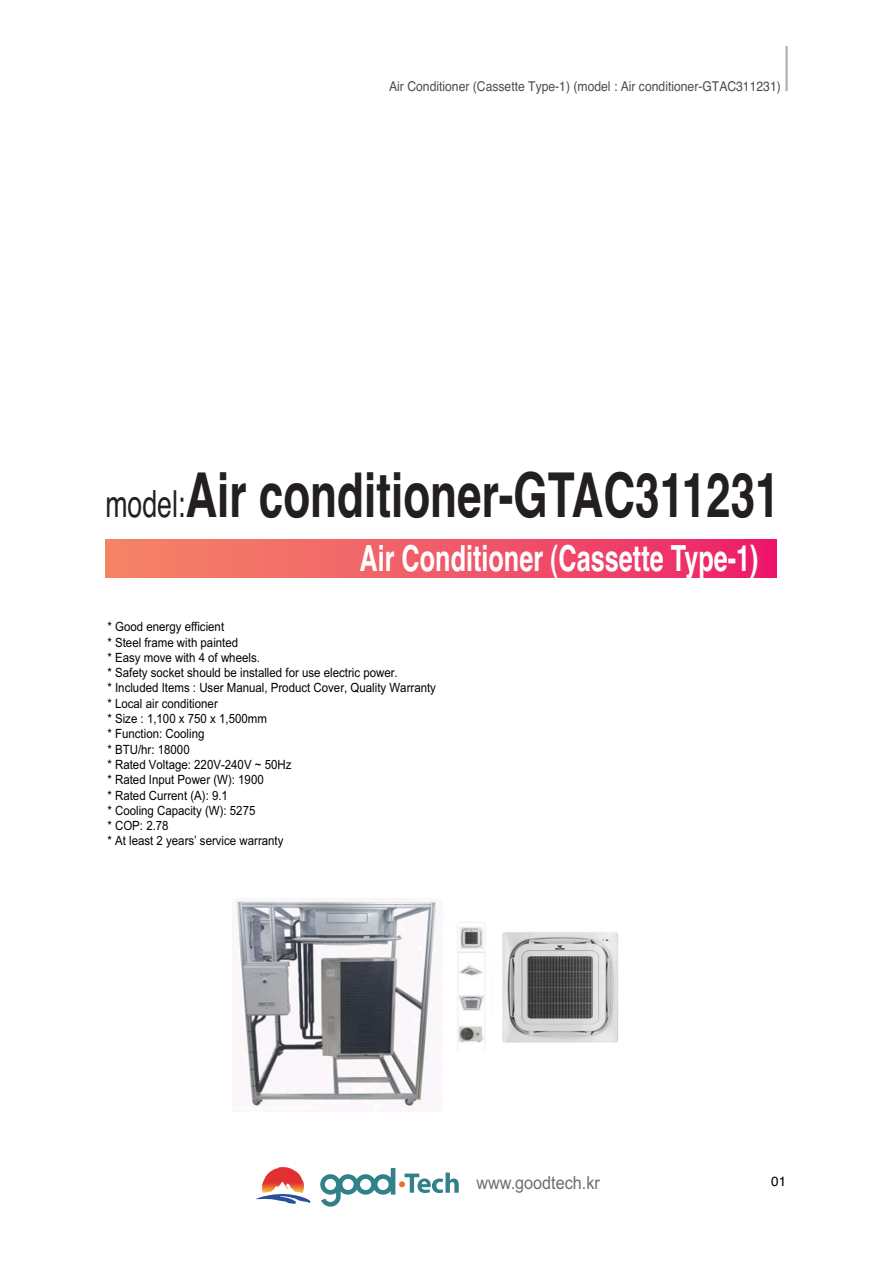
<style>
.page{position:relative;width:893px;height:1263px;background:#fff}
.page>*{position:absolute;margin:0;border:0;box-sizing:border-box;transform-origin:0 0}
.t1{font:700 61.8px "Helvetica";color:#231f20;scale:.71 1}
.t2{font:700 36px "Helvetica";color:#fff;scale:.7 1}
.t3{font:18px "Arial";color:#6d6e70;scale:.9 1}
.t4{font:13.5px "Helvetica";color:#4d4d4d;scale:.9 1}
.t5{font:13.5px "Helvetica";color:#000}
.t6{font:12.75px/15.3px "Arial";color:#000;scale:.9 1}
.s1{font-weight:400;font-size:37.35px}
</style>
<div class="page">
<div style="left:106px;top:540px;width:670px;height:37px;background:linear-gradient(to right,#f48b67,#ed236a)"></div>
<hr style="left:785px;top:46px;width:2px;height:45px;background:#b3b3b3">
<svg style="left:320px;top:1168px;width:138px;height:39px"></svg>
<svg style="left:256px;top:1167px;width:54px;height:37px"></svg>
<img style="left:232px;top:899px;width:387px;height:213px">
<p class="t4" style="left:389px;top:81px;width:436px">Air Conditioner (Cassette Type-1) (model : Air conditioner-GTAC311231)</p>
<h1 class="t1" style="left:105px;top:473px;width:951px"><span class="s1">model:</span>Air conditioner-GTAC311231</h1>
<h2 class="t2" style="left:359px;top:545px;width:571px">Air Conditioner (Cassette Type-1)</h2>
<p class="t6" style="left:107px;top:620px;width:366px">* Good energy efficient<br>* Steel frame with painted<br>* Easy move with 4 of wheels.<br>* Safety socket should be installed for use electric power.<br>* Included Items : User Manual, Product Cover, Quality Warranty * Local air conditioner<br>* Size : 1,100 x 750 x 1,500mm<br>* Function: Cooling<br>* BTU/hr: 18000<br>* Rated Voltage: 220V-240V ~ 50Hz<br>* Rated Input Power (W): 1900<br>* Rated Current (A): 9.1<br>* Cooling Capacity (W): 5275<br>* COP: 2.78<br>* At least 2 years’ service warranty</p>
<h3 class="t3" style="left:476px;top:1176px;width:139px">www.goodtech.kr</h3>
<p class="t5" style="left:771px;top:1176px;width:16px">01</p>
</div>
